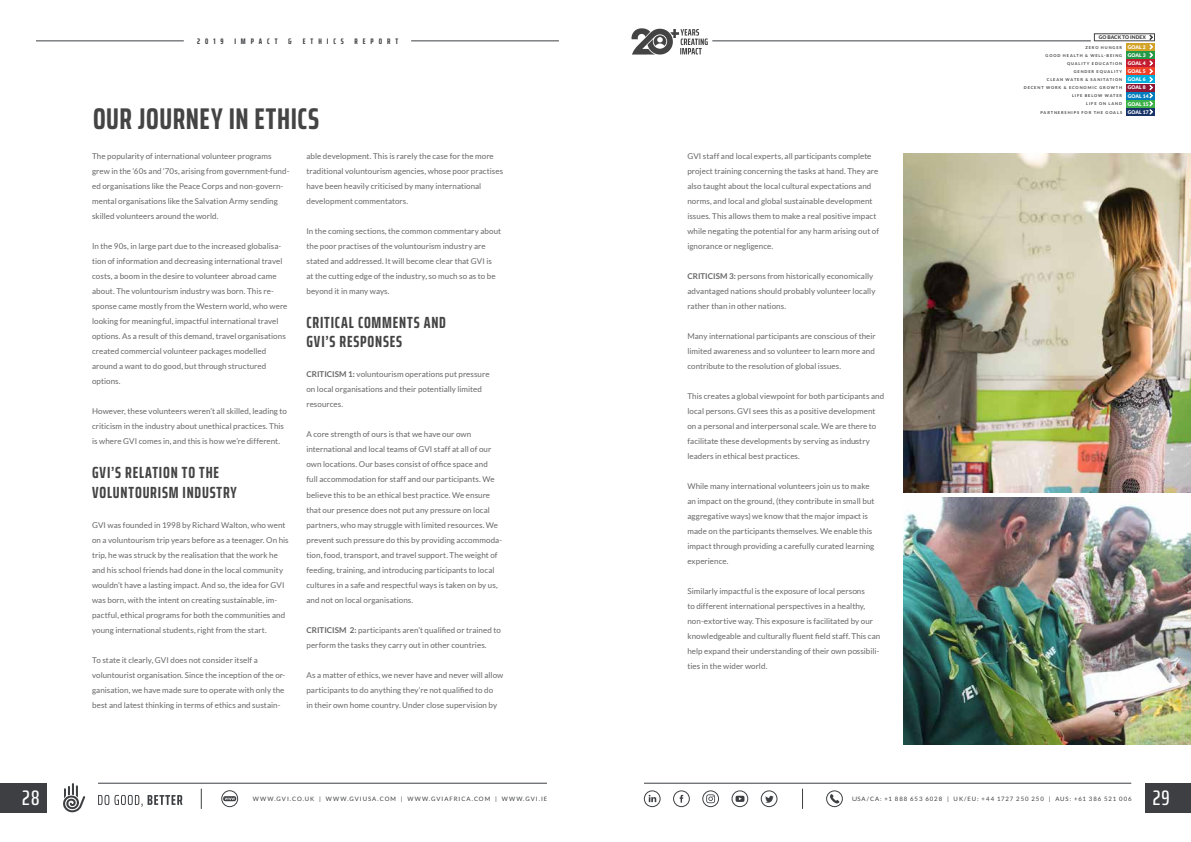
<style>
.page{position:relative;width:1191px;height:842px;background:#fff}
.page>*{position:absolute;margin:0;border:0;box-sizing:border-box;transform-origin:0 0}
.t1{font:700 extra-condensed 30px "Saira";letter-spacing:.02em;color:#444}
.t2{font:500 extra-condensed 21px "Saira";color:#fff}
.t3{font:700 extra-condensed 16.1px/19.4px "Saira";letter-spacing:.05em;color:#444}
.t4{font:8px/15px "Lato";letter-spacing:.005em;color:#666767}
.t5{font:700 extra-condensed 8px "Saira";letter-spacing:.615em;color:#3d3f42}
.t6{font:6px "Lato";letter-spacing:.16em;color:#3d3f42}
.t7{font:900 5px/8.1px "Lato";letter-spacing:.015em;color:#fff}
.t8{font:900 5px "Lato";letter-spacing:.02em;color:#444}
.t9{font:700 4px/8.1px "Lato";letter-spacing:.215em;color:#444;text-align:right}
.s1{font-weight:700}
</style>
<div class="page">
<hr style="left:712px;top:41px;width:378px;height:1px;background:#3d3f42">
<div style="left:1126px;top:43px;width:29px;height:7px;background:#d3a228"></div>
<div style="left:1126px;top:52px;width:29px;height:7px;background:#249a49"></div>
<div style="left:1126px;top:60px;width:29px;height:7px;background:#c31c30"></div>
<div style="left:1126px;top:68px;width:29px;height:7px;background:#ef4128"></div>
<div style="left:1126px;top:76px;width:29px;height:7px;background:#00aedb"></div>
<div style="left:1126px;top:84px;width:29px;height:7px;background:#8e1838"></div>
<div style="left:1126px;top:92px;width:29px;height:7px;background:#007dbe"></div>
<div style="left:1126px;top:100px;width:29px;height:7px;background:#3cb249"></div>
<div style="left:1126px;top:108px;width:29px;height:7px;background:#183469"></div>
<div style="left:1093px;top:33px;width:62px;height:8px;border:1px solid #444"></div>
<svg style="left:1149px;top:34px;width:4px;height:81px"></svg>
<svg style="left:631px;top:28px;width:76px;height:27px"></svg>
<hr style="left:411px;top:41px;width:148px;height:1px;background:#3d3f42">
<hr style="left:36px;top:41px;width:148px;height:1px;background:#3d3f42">
<img style="left:903px;top:153px;width:288px;height:340px">
<div style="left:0;top:783px;width:47px;height:29px;background:#3d3f42"></div>
<div style="left:1145px;top:783px;width:46px;height:29px;background:#3d3f42"></div>
<hr style="left:644px;top:783px;width:487px;height:1px;background:#3d3f42">
<hr style="left:98px;top:783px;width:449px;height:1px;background:#3d3f42">
<svg style="left:830px;top:794px;width:9px;height:9px"></svg>
<div style="left:673px;top:790px;width:16px;height:17px;border:1px solid #3d3f42;border-radius:50%"></div>
<svg style="left:679px;top:795px;width:4px;height:8px"></svg>
<div style="left:702px;top:790px;width:17px;height:17px;border:1px solid #3d3f42;border-radius:50%"></div>
<svg style="left:706px;top:794px;width:9px;height:9px"></svg>
<div style="left:731px;top:790px;width:17px;height:17px;border:1px solid #3d3f42;border-radius:50%"></div>
<svg style="left:735px;top:796px;width:9px;height:6px"></svg>
<div style="left:644px;top:790px;width:16px;height:17px;border:1px solid #3d3f42;border-radius:50%"></div>
<svg style="left:648px;top:795px;width:8px;height:7px"></svg>
<div style="left:761px;top:790px;width:16px;height:17px;border:1px solid #3d3f42;border-radius:50%"></div>
<svg style="left:765px;top:796px;width:8px;height:7px"></svg>
<svg style="left:802px;top:789px;width:1px;height:20px"></svg>
<svg style="left:98px;top:795px;width:84px;height:12px"></svg>
<svg style="left:63px;top:783px;width:22px;height:30px"></svg>
<div style="left:826px;top:790px;width:16px;height:17px;border:1px solid #3d3f42;border-radius:50%"></div>
<div style="left:221px;top:790px;width:17px;height:17px;border:1px solid #3d3f42;border-radius:50%"></div>
<svg style="left:223px;top:796px;width:13px;height:5px"></svg>
<svg style="left:201px;top:789px;width:1px;height:20px"></svg>
<img style="left:903px;top:498px;width:288px;height:246px">
<p class="t5" style="left:197px;top:35px;width:28px">2019</p>
<p class="t5" style="left:234px;top:35px;width:45px">IMPACT</p>
<p class="t5" style="left:288px;top:35px;width:5px">&amp;</p>
<p class="t5" style="left:303px;top:35px;width:43px">ETHICS</p>
<p class="t5" style="left:355px;top:35px;width:45px">REPORT</p>
<h1 class="t1" style="left:93px;top:96px;width:227px">OUR JOURNEY IN ETHICS</h1>
<p class="t4" style="left:92px;top:148px;width:199px">The popularity of international volunteer programs grew in the ‘60s and ‘70s, arising from government-fund&shy;ed organisations like the Peace Corps and non-govern&shy;mental organisations like the Salvation Army sending skilled volunteers around the world.</p>
<p class="t4" style="left:92px;top:238px;width:197px">In the 90s, in large part due to the increased globalisa&shy;tion of information and decreasing international travel costs, a boom in the desire to volunteer abroad came about. The voluntourism industry was born. This re&shy;sponse came mostly from the Western world, who were looking for meaningful, impactful international travel options. As a result of this demand, travel organisations created commercial volunteer packages modelled around a want to do good, but through structured options.</p>
<p class="t4" style="left:92px;top:403px;width:196px">However, these volunteers weren’t all skilled, leading to criticism in the industry about unethical practices. This is where GVI comes in, and this is how we’re different.</p>
<h3 class="t3" style="left:92px;top:463px;width:146px">GVI’S RELATION TO THE<br>VOLUNTOURISM INDUSTRY</h3>
<p class="t4" style="left:92px;top:517px;width:198px">GVI was founded in 1998 by Richard Walton, who went on a voluntourism trip years before as a teenager. On his trip, he was struck by the realisation that the work he and his school friends had done in the local community wouldn’t have a lasting impact. And so, the idea for GVI was born, with the intent on creating sustainable, im&shy;pactful, ethical programs for both the communities and young international students, right from the start.</p>
<p class="t4" style="left:92px;top:652px;width:195px">To state it clearly, GVI does not consider itself a voluntourist organisation. Since the inception of the or&shy;ganisation, we have made sure to operate with only the best and latest thinking in terms of ethics and sustain-</p>
<p class="t4" style="left:306px;top:148px;width:198px">able development. This is rarely the case for the more traditional voluntourism agencies, whose poor practises have been heavily criticised by many international development commentators.</p>
<p class="t4" style="left:306px;top:223px;width:196px">In the coming sections, the common commentary about the poor practises of the voluntourism industry are stated and addressed. It will become clear that GVI is<br>at the cutting edge of the industry, so much so as to be beyond it in many ways.</p>
<h3 class="t3" style="left:306px;top:313px;width:141px">CRITICAL COMMENTS AND<br>GVI’S RESPONSES</h3>
<p class="t4" style="left:306px;top:367px;width:185px"><span class="s1">CRITICISM 1:</span> voluntourism operations put pressure on local organisations and their potentially limited resources.</p>
<p class="t4" style="left:306px;top:427px;width:197px">A core strength of ours is that we have our own international and local teams of GVI staff at all of our own locations. Our bases consist of office space and<br>full accommodation for staff and our participants. We believe this to be an ethical best practice. We ensure that our presence does not put any pressure on local partners, who may struggle with limited resources. We prevent such pressure do this by providing accommoda&shy;tion, food, transport, and travel support. The weight of feeding, training, and introducing participants to local cultures in a safe and respectful ways is taken on by us, and not on local organisations.</p>
<p class="t4" style="left:306px;top:622px;width:196px"><span class="s1">CRITICISM 2:</span> participants aren’t qualified or trained to perform the tasks they carry out in other countries.</p>
<p class="t4" style="left:306px;top:667px;width:198px">As a matter of ethics, we never have and never will allow participants to do anything they’re not qualified to do<br>in their own home country. Under close supervision by</p>
<p class="t4" style="left:687px;top:148px;width:193px">GVI staff and local experts, all participants complete project training concerning the tasks at hand. They are also taught about the local cultural expectations and norms, and local and global sustainable development issues. This allows them to make a real positive impact while negating the potential for any harm arising out of ignorance or negligence.</p>
<p class="t4" style="left:687px;top:268px;width:189px"><span class="s1">CRITICISM 3:</span> persons from historically economically advantaged nations should probably volunteer locally rather than in other nations.</p>
<p class="t4" style="left:687px;top:328px;width:190px;text-align:justify">Many international participants are conscious of their limited awareness and so volunteer to learn more and contribute to the resolution of global issues.</p>
<p class="t4" style="left:687px;top:388px;width:198px">This creates a global viewpoint for both participants and local persons. GVI sees this as a positive development on a personal and interpersonal scale. We are there to facilitate these developments by serving as industry leaders in ethical best practices.</p>
<p class="t4" style="left:687px;top:478px;width:189px">While many international volunteers join us to make an impact on the ground, (they contribute in small but aggregative ways) we know that the major impact is made on the participants themselves. We enable this impact through providing a carefully curated learning experience.</p>
<p class="t4" style="left:687px;top:583px;width:194px">Similarly impactful is the exposure of local persons<br>to different international perspectives in a healthy, non-extortive way. This exposure is facilitated by our knowledgeable and culturally fluent field staff. This can help expand their understanding of their own possibili&shy;ties in the wider world.</p>
<p class="t8" style="left:1098px;top:34px;width:49px">GO BACK TO INDEX</p>
<p class="t7" style="left:1127px;top:51px;width:22px">GOAL 3<br>GOAL 4<br>GOAL 5<br>GOAL 6<br>GOAL 8<br>GOAL 14<br>GOAL 15<br>GOAL 17</p>
<p class="t9" style="left:1023px;top:43px;width:100px">ZERO HUNGER<br>GOOD HEALTH &amp; WELL-BEING<br>QUALITY EDUCATION<br>GENDER EQUALITY<br>CLEAN WATER &amp; SANITATION<br>DECENT WORK &amp; ECONOMIC GROWTH<br>LIFE BELOW WATER<br>LIFE ON LAND<br>PARTNERSHIPS FOR THE GOALS</p>
<p class="t7" style="left:1127px;top:43px;width:19px">GOAL 2</p>
<h2 class="t2" style="left:22px;top:782px;width:19px">28</h2>
<p class="t6" style="left:253px;top:796px;width:296px">WWW.GVI.CO.UK | WWW.GVIUSA.COM | WWW.GVIAFRICA.COM | WWW.GVI.IE</p>
<p class="t6" style="left:852px;top:796px;width:281px">USA/CA: +1 888 653 6028 | UK/EU: +44 1727 250 250 | AUS: +61 386 521 006</p>
<h2 class="t2" style="left:1152px;top:782px;width:19px">29</h2>
</div>
